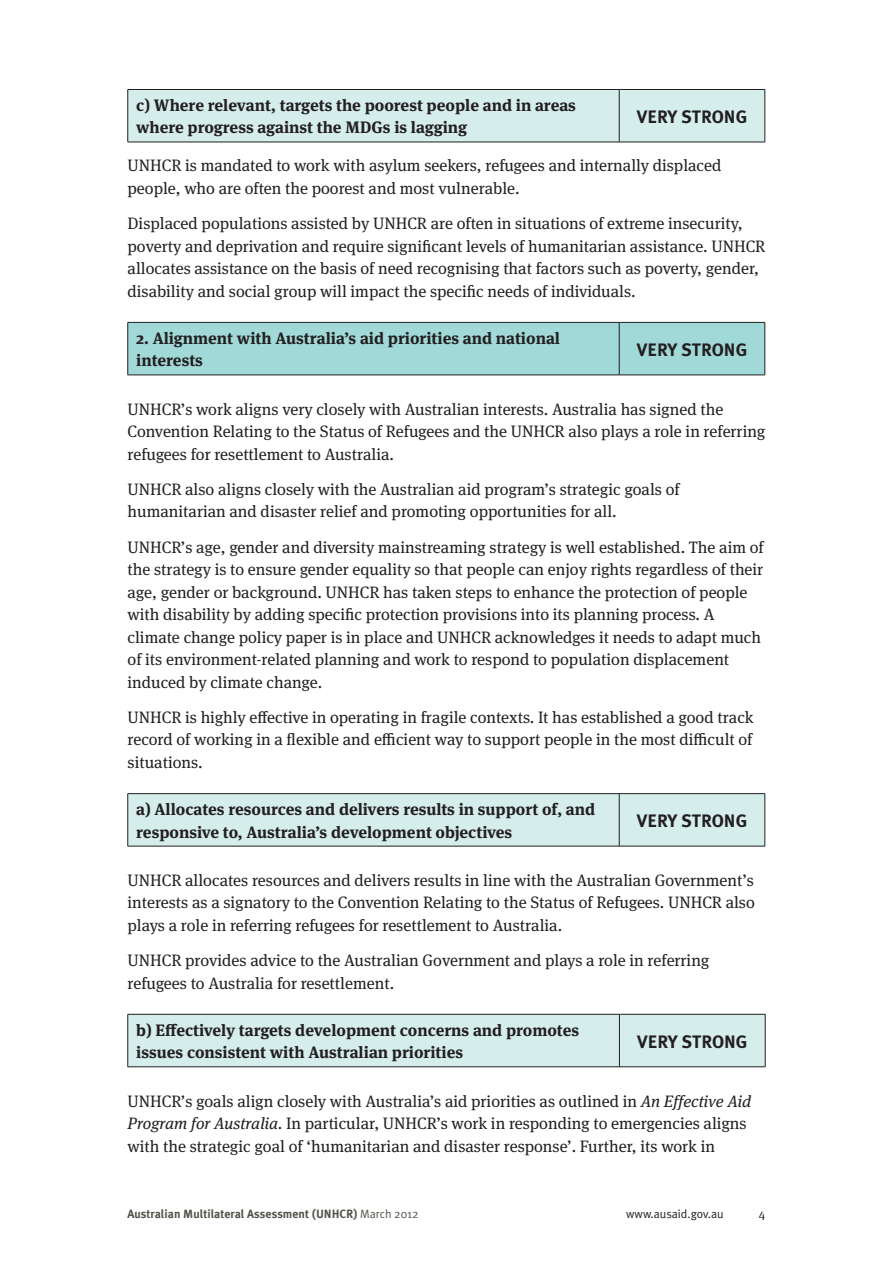
<style>
.page{position:relative;width:893px;height:1263px;background:#fff}
.page>*{position:absolute;margin:0;border:0;box-sizing:border-box;transform-origin:0 0}
._08bbbb_RIGHT_COLUMN{font:700 18px "Meta Plus";color:#231f20}
._04__BODY_TEXT{font:16.5px/22.5px "Meta Serif OT";color:#231f20}
._04__BODY_TEXT-2{font:700 16.5px/22.5px "Meta Serif OT";color:#231f20}
.t1{font:700 12px "Meta Plus";color:#53534a}
.t2{font:12px "Meta Plus Normal";color:#231f20}
.t3{font:12px "Meta Serif OT";color:#231f20}
.s1{font-style:italic}
.s2{font-family:"Meta Plus Normal";font-weight:400}
</style>
<div class="page">
<div style="left:128px;top:90px;width:637px;height:52px;background:#d5edeb"></div>
<hr style="left:128px;top:89px;width:491px;height:1px;background:#231f20">
<hr style="left:619px;top:89px;width:146px;height:1px;background:#231f20">
<hr style="left:619px;top:90px;width:1px;height:52px;background:#231f20">
<hr style="left:128px;top:142px;width:491px;height:1px;background:#231f20">
<hr style="left:619px;top:142px;width:146px;height:1px;background:#231f20">
<hr style="left:127px;top:90px;width:1px;height:52px;background:#231f20">
<hr style="left:765px;top:90px;width:1px;height:52px;background:#231f20">
<div style="left:128px;top:323px;width:637px;height:52px;background:#a0d9d7"></div>
<hr style="left:128px;top:322px;width:491px;height:1px;background:#231f20">
<hr style="left:619px;top:322px;width:146px;height:1px;background:#231f20">
<hr style="left:619px;top:323px;width:1px;height:52px;background:#231f20">
<hr style="left:128px;top:375px;width:491px;height:1px;background:#231f20">
<hr style="left:619px;top:375px;width:146px;height:1px;background:#231f20">
<hr style="left:127px;top:323px;width:1px;height:52px;background:#231f20">
<hr style="left:765px;top:323px;width:1px;height:52px;background:#231f20">
<div style="left:128px;top:794px;width:637px;height:52px;background:#d5edeb"></div>
<hr style="left:619px;top:794px;width:1px;height:52px;background:#231f20">
<hr style="left:128px;top:793px;width:491px;height:1px;background:#231f20">
<hr style="left:127px;top:794px;width:1px;height:52px;background:#231f20">
<hr style="left:619px;top:793px;width:146px;height:1px;background:#231f20">
<hr style="left:765px;top:794px;width:1px;height:52px;background:#231f20">
<hr style="left:128px;top:846px;width:491px;height:1px;background:#231f20">
<hr style="left:619px;top:846px;width:146px;height:1px;background:#231f20">
<div style="left:128px;top:1015px;width:637px;height:51px;background:#d5edeb"></div>
<hr style="left:128px;top:1014px;width:491px;height:1px;background:#231f20">
<hr style="left:619px;top:1014px;width:146px;height:1px;background:#231f20">
<hr style="left:619px;top:1014px;width:1px;height:52px;background:#231f20">
<hr style="left:128px;top:1066px;width:491px;height:1px;background:#231f20">
<hr style="left:619px;top:1066px;width:146px;height:1px;background:#231f20">
<hr style="left:127px;top:1014px;width:1px;height:52px;background:#231f20">
<hr style="left:765px;top:1014px;width:1px;height:52px;background:#231f20">
<p class="_04__BODY_TEXT-2" style="left:136px;top:94px;width:441px">c) Where relevant, targets the poorest people and in areas where progress against the MDGs is lagging</p>
<p class="_08bbbb_RIGHT_COLUMN" style="left:637px;top:106px;width:112px">VERY STRONG</p>
<p class="_04__BODY_TEXT" style="left:128px;top:155px;width:595px">UNHCR is mandated to work with asylum seekers, refugees and internally displaced people, who are often the poorest and most vulnerable.</p>
<p class="_04__BODY_TEXT" style="left:128px;top:213px;width:639px">Displaced populations assisted by UNHCR are often in situations of extreme insecurity, poverty and deprivation and require significant levels of humanitarian assistance. UNHCR allocates assistance on the basis of need recognising that factors such as poverty, gender, disability and social group will impact the specific needs of individuals.</p>
<p class="_04__BODY_TEXT-2" style="left:136px;top:327px;width:425px">2. Alignment with Australia’s aid priorities and national interests</p>
<p class="_08bbbb_RIGHT_COLUMN" style="left:637px;top:339px;width:112px">VERY STRONG</p>
<p class="_04__BODY_TEXT" style="left:128px;top:398px;width:639px">UNHCR’s work aligns very closely with Australian interests. Australia has signed the<br>Convention Relating to the Status of Refugees and the UNHCR also plays a role in referring refugees for resettlement to Australia.</p>
<p class="_04__BODY_TEXT" style="left:128px;top:478px;width:554px">UNHCR also aligns closely with the Australian aid program’s strategic goals of humanitarian and disaster relief and promoting opportunities for all.</p>
<p class="_04__BODY_TEXT" style="left:128px;top:536px;width:638px">UNHCR’s age, gender and diversity mainstreaming strategy is well established. The aim of the strategy is to ensure gender equality so that people can enjoy rights regardless of their age, gender or background. UNHCR has taken steps to enhance the protection of people with disability by adding specific protection provisions into its planning process. A climate change policy paper is in place and UNHCR acknowledges it needs to adapt much of its environment-related planning and work to respond to population displacement induced by climate change.</p>
<p class="_04__BODY_TEXT" style="left:128px;top:706px;width:628px;text-align:justify">UNHCR is highly effective in operating in fragile contexts. It has established a good track record of working in a flexible and efficient way to support people in the most difficult of situations.</p>
<p class="_04__BODY_TEXT-2" style="left:136px;top:798px;width:460px">a) Allocates resources and delivers results in support of, and responsive to, Australia’s development objectives</p>
<p class="_08bbbb_RIGHT_COLUMN" style="left:637px;top:810px;width:112px">VERY STRONG</p>
<p class="_04__BODY_TEXT" style="left:128px;top:869px;width:629px;text-align:justify">UNHCR allocates resources and delivers results in line with the Australian Government’s interests as a signatory to the Convention Relating to the Status of Refugees. UNHCR also plays a role in referring refugees for resettlement to Australia.</p>
<p class="_04__BODY_TEXT" style="left:128px;top:949px;width:583px">UNHCR provides advice to the Australian Government and plays a role in referring refugees to Australia for resettlement.</p>
<p class="_04__BODY_TEXT-2" style="left:136px;top:1019px;width:444px">b) Effectively targets development concerns and promotes issues consistent with Australian priorities</p>
<p class="_08bbbb_RIGHT_COLUMN" style="left:637px;top:1031px;width:112px">VERY STRONG</p>
<p class="_04__BODY_TEXT" style="left:128px;top:1090px;width:625px">UNHCR’s goals align closely with Australia’s aid priorities as outlined in <span class="s1">An Effective Aid<br>Program for Australia.</span> In particular, UNHCR’s work in responding to emergencies aligns with the strategic goal of ‘humanitarian and disaster response’. Further, its work in</p>
<p class="t1" style="left:128px;top:1207px;width:292px">Australian Multilateral Assessment (UNHCR) <span class="s2">March 2012</span></p>
<p class="t2" style="left:626px;top:1207px;width:99px">www.ausaid.gov.au</p>
<p class="t3" style="left:759px;top:1207px;width:8px">4</p>
</div>
